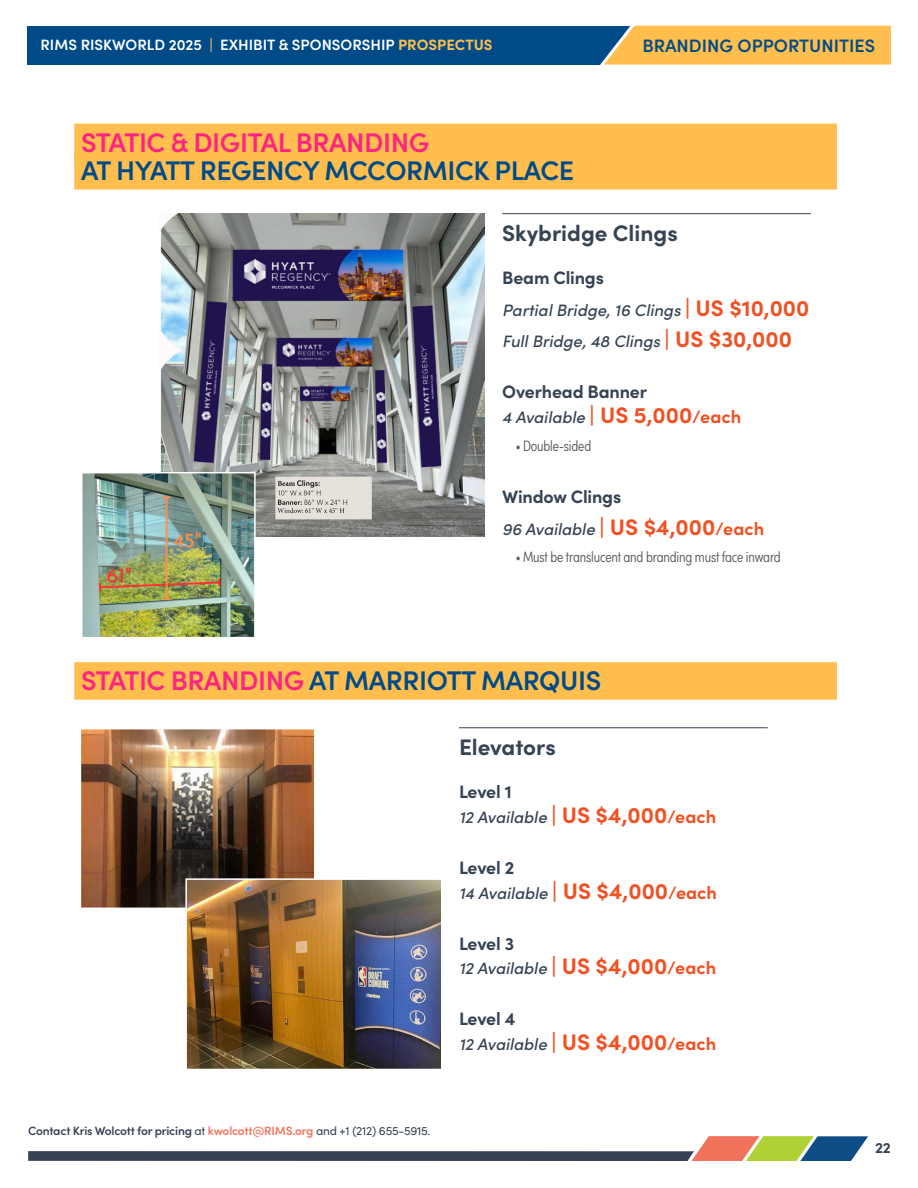
<style>
.page{position:relative;width:918px;height:1188px;background:#fff}
.page>*{position:absolute;margin:0;border:0;box-sizing:border-box;transform-origin:0 0}
.t1{font:600 27px "Sofia Pro";letter-spacing:-.015em;color:#004b87}
.t2{font:600 27px "Sofia Pro";letter-spacing:-.015em;color:#ff2481}
.t3{font:700 22.5px "Sofia Pro";color:#364353}
.t4{font:700 18px "Sofia Pro";letter-spacing:-.01em;color:#364353}
.t5{font:600 18px "Sofia Pro";color:#004b87}
.t6{font:italic 500 16.5px "Sofia Pro";color:#364353}
.t7{font:300 15px "Sofia Pro Condensed";letter-spacing:-.01em;color:#57585a}
.t8{font:600 15px "Sofia Pro";color:#fff}
.t9{font:700 15px "Sofia Pro";color:#364353}
.t10{font:600 12px "Sofia Pro";letter-spacing:-.02em;color:#364353}
.s1{color:#ffbe4e}
.s2{font-weight:700;color:#ffbe4e}
.s3{font-weight:700;font-style:normal;font-size:22.5px;color:#f05224}
.s4{font-weight:700;font-style:normal;font-size:18px;color:#f05224}
.s5{color:#ff2481}
.s6{font-weight:400}
.s7{color:#f3735d}
</style>
<div class="page">
<div style="left:27px;top:26px;width:864px;height:39px;background:#004b87"></div>
<svg style="left:600px;top:25px;width:291px;height:40px"></svg>
<svg style="left:28px;top:1136px;width:840px;height:25px"></svg>
<img style="left:160px;top:214px;width:325px;height:323px">
<hr style="left:502px;top:213px;width:309px;height:1px;background:#364353">
<img style="left:84px;top:475px;width:169px;height:160px">
<div style="left:81px;top:472px;width:175px;height:166px;border:2px solid #fff"></div>
<div style="left:74px;top:124px;width:763px;height:37px;background:#ffbe4e"></div>
<div style="left:74px;top:152px;width:763px;height:38px;background:#ffbe4e"></div>
<div style="left:74px;top:662px;width:763px;height:38px;background:#ffbe4e"></div>
<img style="left:81px;top:729px;width:233px;height:179px">
<img style="left:188px;top:881px;width:251px;height:186px">
<div style="left:185px;top:878px;width:257px;height:192px;border:2px solid #fff"></div>
<hr style="left:459px;top:727px;width:309px;height:1px;background:#364353">
<p class="t8" style="left:40px;top:34px;width:454px">RIMS RISKWORLD 2025 <span class="s1">|</span> EXHIBIT &amp; SPONSORSHIP <span class="s2">PROSPECTUS</span></p>
<p class="t5" style="left:642px;top:32px;width:234px">BRANDING OPPORTUNITIES</p>
<p class="t2" style="left:81px;top:122px;width:350px">STATIC &amp; DIGITAL BRANDING</p>
<p class="t1" style="left:81px;top:150px;width:495px">AT HYATT REGENCY MCCORMICK PLACE</p>
<p class="t3" style="left:502px;top:216px;width:177px">Skybridge Clings</p>
<p class="t4" style="left:502px;top:264px;width:103px">Beam Clings</p>
<p class="t6" style="left:502px;top:298px;width:309px">Partial Bridge, 16 Clings <span class="s3">| US $10,000</span></p>
<p class="t6" style="left:502px;top:329px;width:291px">Full Bridge, 48 Clings <span class="s3">| US $30,000</span></p>
<p class="t4" style="left:502px;top:378px;width:146px">Overhead Banner</p>
<p class="t6" style="left:502px;top:405px;width:241px">4 Available <span class="s3">| US 5,000</span><span class="s4">/each</span></p>
<p class="t7" style="left:516px;top:434px;width:77px">• Double-sided</p>
<p class="t4" style="left:502px;top:483px;width:121px">Window Clings</p>
<p class="t6" style="left:502px;top:517px;width:264px">96 Available <span class="s3">| US $4,000</span><span class="s4">/each</span></p>
<p class="t7" style="left:516px;top:546px;width:267px">• Must be translucent and branding must face inward</p>
<p class="t1" style="left:81px;top:660px;width:522px"><span class="s5">STATIC BRANDING</span> AT MARRIOTT MARQUIS</p>
<p class="t3" style="left:459px;top:730px;width:98px">Elevators</p>
<p class="t10" style="left:28px;top:1122px;width:404px">Contact Kris Wolcott for pricing <span class="s6">at</span> <span class="s7">kwolcott@RIMS.org</span> <span class="s6">and +1 (212) 655-5915.</span></p>
<p class="t4" style="left:459px;top:778px;width:54px">Level 1</p>
<p class="t6" style="left:459px;top:805px;width:259px">12 Available <span class="s3">| US $4,000</span><span class="s4">/each</span></p>
<p class="t4" style="left:459px;top:854px;width:57px">Level 2</p>
<p class="t6" style="left:459px;top:881px;width:260px">14 Available <span class="s3">| US $4,000</span><span class="s4">/each</span></p>
<p class="t4" style="left:459px;top:929px;width:57px">Level 3</p>
<p class="t6" style="left:459px;top:956px;width:259px">12 Available <span class="s3">| US $4,000</span><span class="s4">/each</span></p>
<p class="t4" style="left:459px;top:1005px;width:58px">Level 4</p>
<p class="t6" style="left:459px;top:1032px;width:259px">12 Available <span class="s3">| US $4,000</span><span class="s4">/each</span></p>
<p class="t9" style="left:875px;top:1137px;width:17px">22</p>
</div>
